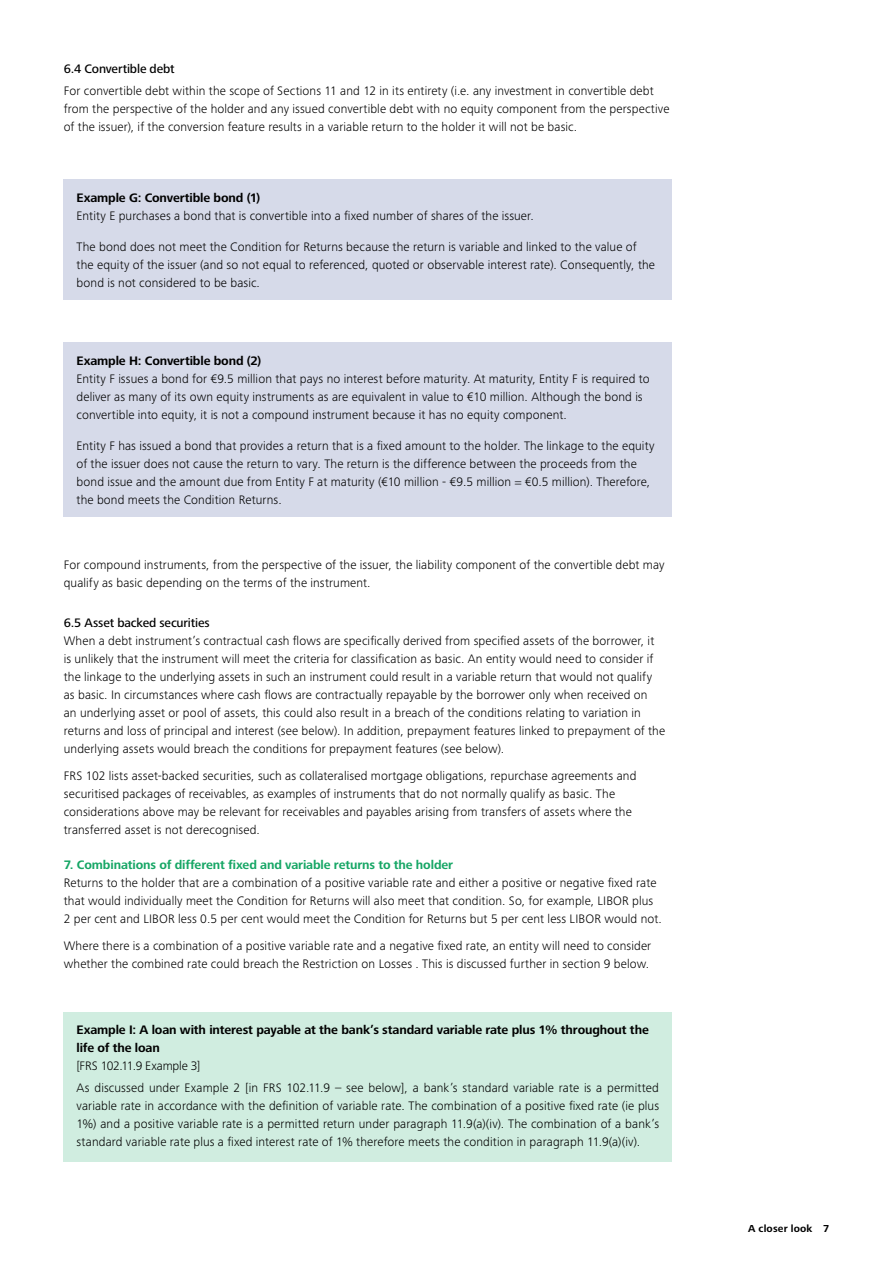
<style>
.page{position:relative;width:893px;height:1263px;background:#fff}
.page>*{position:absolute;margin:0;border:0;box-sizing:border-box;transform-origin:0 0}
.t1{font:300 12.75px/18px "Frutiger Next Pro";letter-spacing:.01em;color:#000}
.t2{font:700 12.75px/18px "Frutiger Next Pro";letter-spacing:-.01em;color:#000}
.t3{font:700 12.75px "Frutiger Next Pro";letter-spacing:-.01em;color:#16a665}
.t4{font:500 12.75px "Frutiger Next Pro";letter-spacing:-.01em;color:#000}
.t5{font:700 10.5px "Frutiger Next Pro";letter-spacing:.015em;color:#000}
</style>
<div class="page">
<div style="left:64px;top:180px;width:608px;height:120px;background:#d6dae9"></div>
<div style="left:64px;top:343px;width:608px;height:174px;background:#d6dae9"></div>
<div style="left:64px;top:1012px;width:608px;height:149px;background:#d0ede0"></div>
<p class="t4" style="left:64px;top:61px;width:112px">6.4 Convertible debt</p>
<p class="t1" style="left:64px;top:82px;width:607px">For convertible debt within the scope of Sections 11 and 12 in its entirety (i.e. any investment in convertible debt from the perspective of the holder and any issued convertible debt with no equity component from the perspective of the issuer), if the conversion feature results in a variable return to the holder it will not be basic.</p>
<p class="t2" style="left:77px;top:189px;width:185px">Example G: Convertible bond (1)</p>
<p class="t1" style="left:77px;top:207px;width:459px">Entity E purchases a bond that is convertible into a fixed number of shares of the issuer.</p>
<p class="t1" style="left:77px;top:238px;width:580px">The bond does not meet the Condition for Returns because the return is variable and linked to the value of the equity of the issuer (and so not equal to referenced, quoted or observable interest rate). Consequently, the bond is not considered to be basic.</p>
<p class="t2" style="left:77px;top:351px;width:186px">Example H: Convertible bond (2)</p>
<p class="t1" style="left:77px;top:369px;width:575px">Entity F issues a bond for €9.5 million that pays no interest before maturity. At maturity, Entity F is required to deliver as many of its own equity instruments as are equivalent in value to €10 million. Although the bond is convertible into equity, it is not a compound instrument because it has no equity component.</p>
<p class="t1" style="left:77px;top:437px;width:580px">Entity F has issued a bond that provides a return that is a fixed amount to the holder. The linkage to the equity of the issuer does not cause the return to vary. The return is the difference between the proceeds from the bond issue and the amount due from Entity F at maturity (€10 million - €9.5 million = €0.5 million). Therefore, the bond meets the Condition Returns.</p>
<p class="t1" style="left:64px;top:555px;width:602px">For compound instruments, from the perspective of the issuer, the liability component of the convertible debt may qualify as basic depending on the terms of the instrument.</p>
<p class="t4" style="left:64px;top:615px;width:147px">6.5 Asset backed securities</p>
<p class="t1" style="left:64px;top:631px;width:603px">When a debt instrument’s contractual cash flows are specifically derived from specified assets of the borrower, it<br>is unlikely that the instrument will meet the criteria for classification as basic. An entity would need to consider if the linkage to the underlying assets in such an instrument could result in a variable return that would not qualify as basic. In circumstances where cash flows are contractually repayable by the borrower only when received on<br>an underlying asset or pool of assets, this could also result in a breach of the conditions relating to variation in returns and loss of principal and interest (see below). In addition, prepayment features linked to prepayment of the underlying assets would breach the conditions for prepayment features (see below).</p>
<p class="t1" style="left:64px;top:766px;width:574px">FRS 102 lists asset-backed securities, such as collateralised mortgage obligations, repurchase agreements and securitised packages of receivables, as examples of instruments that do not normally qualify as basic. The considerations above may be relevant for receivables and payables arising from transfers of assets where the transferred asset is not derecognised.</p>
<p class="t3" style="left:64px;top:858px;width:391px">7. Combinations of different fixed and variable returns to the holder</p>
<p class="t1" style="left:64px;top:874px;width:599px">Returns to the holder that are a combination of a positive variable rate and either a positive or negative fixed rate that would individually meet the Condition for Returns will also meet that condition. So, for example, LIBOR plus<br>2 per cent and LIBOR less 0.5 per cent would meet the Condition for Returns but 5 per cent less LIBOR would not.</p>
<p class="t1" style="left:64px;top:937px;width:589px">Where there is a combination of a positive variable rate and a negative fixed rate, an entity will need to consider whether the combined rate could breach the Restriction on Losses . This is discussed further in section 9 below.</p>
<p class="t2" style="left:77px;top:1020px;width:574px">Example I: A loan with interest payable at the bank’s standard variable rate plus 1% throughout the life of the loan</p>
<p class="t1" style="left:77px;top:1054px;width:584px;line-height:22.5px">[FRS 102.11.9 Example 3]<br>As discussed under Example 2 [in FRS 102.11.9 – see below], a bank’s standard variable rate is a permitted</p>
<p class="t1" style="left:77px;top:1097px;width:584px;text-align:justify">variable rate in accordance with the definition of variable rate. The combination of a positive fixed rate (ie plus 1%) and a positive variable rate is a permitted return under paragraph 11.9(a)(iv). The combination of a bank’s standard variable rate plus a fixed interest rate of 1% therefore meets the condition in paragraph 11.9(a)(iv).</p>
<p class="t5" style="left:748px;top:1222px;width:83px">A closer look 7</p>
</div>
